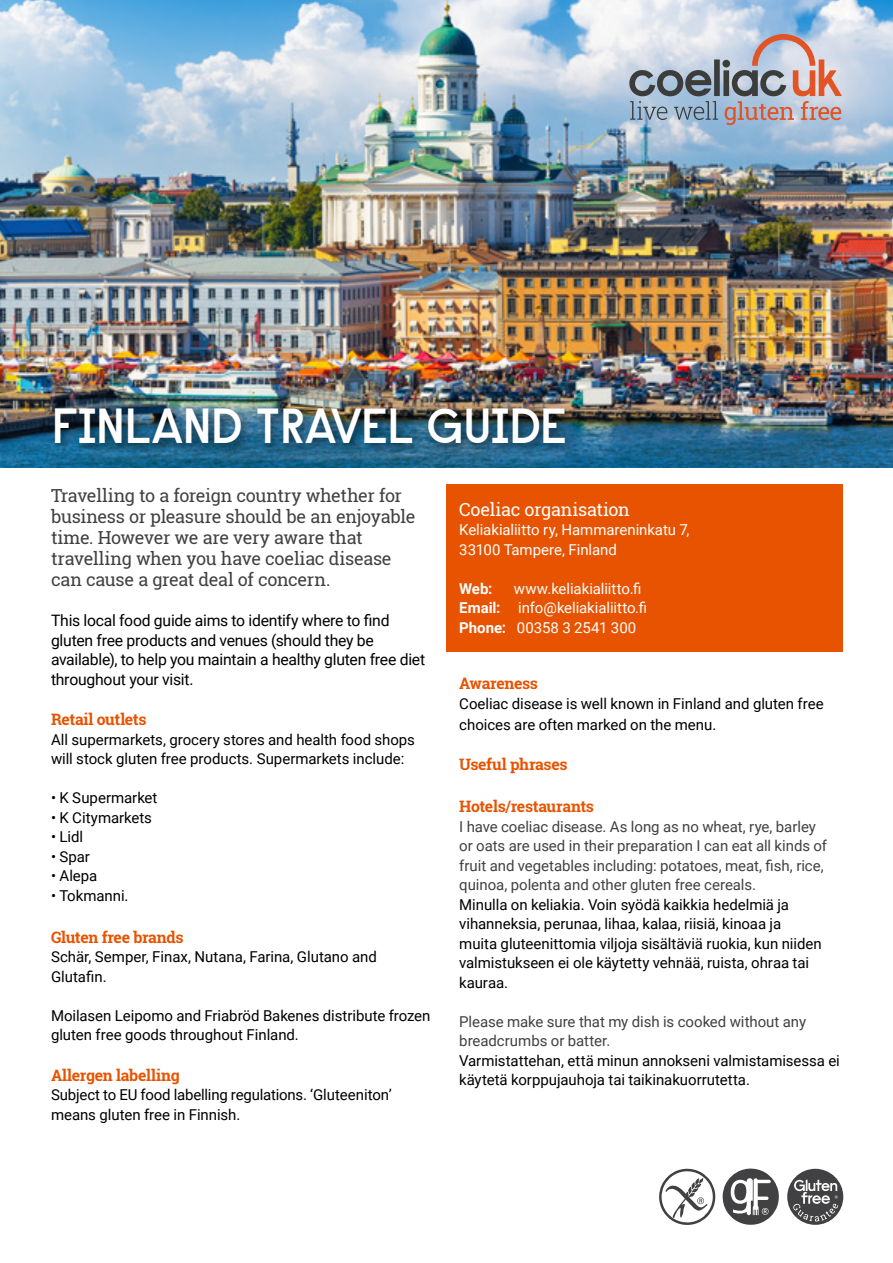
<style>
.page{position:relative;width:893px;height:1263px;background:#fff}
.page>*{position:absolute;margin:0;border:0;box-sizing:border-box;transform-origin:0 0}
.t1{font:600 48px "Raisonne";letter-spacing:-.03em;color:#fff}
.t2{font:18px/21px "Roboto Slab";letter-spacing:-.02em;color:#414042}
.t3{font:18px "Roboto Slab";letter-spacing:-.015em;color:#fff}
.t4{font:15.75px/19.5px "Roboto";letter-spacing:-.015em;color:#000}
.t5{font:700 15.75px "Roboto Slab";letter-spacing:-.02em;color:#e75300}
.t6{font:15px/19.5px "Roboto";letter-spacing:-.005em;color:#000}
.t7{font:15px/19.5px "Roboto";letter-spacing:-.005em;color:#414042}
.t8{font:15px/19.5px "Roboto";letter-spacing:-.005em;color:#fff}
.t9{font:700 15px "Roboto";color:#fff}
.s1{font-weight:700}
</style>
<div class="page">
<img style="left:0;top:0;width:893px;height:468px">
<svg style="left:629px;top:34px;width:213px;height:91px;background:#b2b1ba"></svg>
<svg style="left:659px;top:1168px;width:57px;height:57px"></svg>
<div style="left:787px;top:1169px;width:56px;height:56px;background:#414042;border-radius:50%"></div>
<svg style="left:793px;top:1180px;width:45px;height:41px"></svg>
<svg style="left:722px;top:1168px;width:57px;height:57px"></svg>
<div style="left:446px;top:484px;width:397px;height:167px;background:#e75300"></div>
<div style="left:49px;top:405px;width:527px;height:48px;background:#000;opacity:.5"></div>
<h1 class="t1" style="left:51px;top:395px;width:518px">FINLAND TRAVEL GUIDE</h1>
<p class="t2" style="left:51px;top:484px;width:366px">Travelling to a foreign country whether for business or pleasure should be an enjoyable time. However we are very aware that travelling when you have coeliac disease can cause a great deal of concern.</p>
<p class="t4" style="left:51px;top:610px;width:376px">This local food guide aims to identify where to find gluten free products and venues (should they be available), to help you maintain a healthy gluten free diet throughout your visit.</p>
<p class="t5" style="left:51px;top:708px;width:97px">Retail outlets</p>
<p class="t6" style="left:51px;top:729px;width:365px">All supermarkets, grocery stores and health food shops will stock gluten free products. Supermarkets include:</p>
<p class="t6" style="left:51px;top:787px;width:108px">• K Supermarket</p>
<p class="t6" style="left:51px;top:807px;width:103px">• K Citymarkets</p>
<p class="t6" style="left:51px;top:826px;width:34px">• Lidl</p>
<p class="t6" style="left:51px;top:846px;width:40px">• Spar</p>
<p class="t6" style="left:51px;top:865px;width:48px">• Alepa</p>
<p class="t6" style="left:51px;top:885px;width:79px">• Tokmanni.</p>
<p class="t5" style="left:51px;top:926px;width:134px">Gluten free brands</p>
<p class="t6" style="left:51px;top:946px;width:327px">Schär, Semper, Finax, Nutana, Farina, Glutano and<br>Glutafin.</p>
<p class="t6" style="left:51px;top:1005px;width:381px">Moilasen Leipomo and Friabröd Bakenes distribute frozen gluten free goods throughout Finland.</p>
<p class="t5" style="left:51px;top:1064px;width:130px">Allergen labelling</p>
<p class="t6" style="left:51px;top:1084px;width:342px">Subject to EU food labelling regulations. ‘Gluteeniton’ means gluten free in Finnish.</p>
<p class="t3" style="left:459px;top:497px;width:172px">Coeliac organisation</p>
<p class="t8" style="left:459px;top:519px;width:232px">Keliakialiitto ry, Hammareninkatu 7,<br>33100 Tampere, Finland</p>
<p class="t9" style="left:459px;top:578px;width:35px">Web:</p>
<p class="t8" style="left:459px;top:578px;width:189px;text-indent:54px">www.keliakialiitto.fi<br><span class="s1">Email:</span> info@keliakialiitto.fi<br><span class="s1">Phone:</span> 00358 3 2541 300</p>
<p class="t5" style="left:459px;top:673px;width:80px">Awareness</p>
<p class="t6" style="left:459px;top:692px;width:366px;line-height:21px">Coeliac disease is well known in Finland and gluten free choices are often marked on the menu.</p>
<p class="t5" style="left:459px;top:754px;width:110px">Useful phrases</p>
<p class="t5" style="left:459px;top:796px;width:136px">Hotels/restaurants</p>
<p class="t7" style="left:459px;top:816px;width:369px">I have coeliac disease. As long as no wheat, rye, barley or oats are used in their preparation I can eat all kinds of fruit and vegetables including: potatoes, meat, fish, rice, quinoa, polenta and other gluten free cereals.</p>
<p class="t6" style="left:459px;top:894px;width:364px">Minulla on keliakia. Voin syödä kaikkia hedelmiä ja vihanneksia, perunaa, lihaa, kalaa, riisiä, kinoaa ja muita gluteenittomia viljoja sisältäviä ruokia, kun niiden valmistukseen ei ole käytetty vehnää, ruista, ohraa tai kauraa.</p>
<p class="t7" style="left:459px;top:1011px;width:348px">Please make sure that my dish is cooked without any breadcrumbs or batter.</p>
<p class="t6" style="left:459px;top:1050px;width:382px">Varmistattehan, että minun annokseni valmistamisessa ei käytetä korppujauhoja tai taikinakuorrutetta.</p>
</div>
